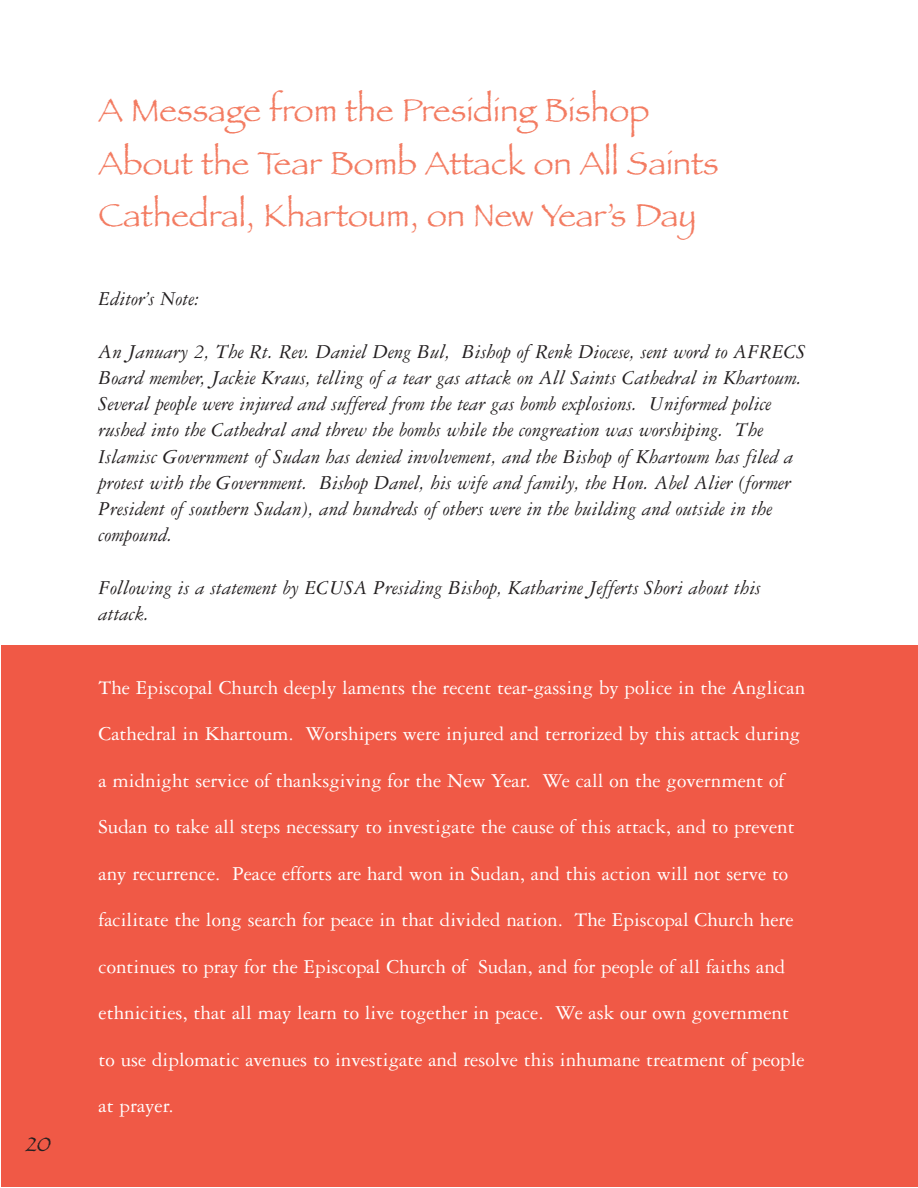
<style>
.page{position:relative;width:918px;height:1188px;background:#fff}
.page>*{position:absolute;margin:0;border:0;box-sizing:border-box;transform-origin:0 0}
.t1{font:33px/52.5px "Papyrus";color:#f37c62}
.t2{font:21px "Garamond Three";color:#fff}
.t3{font:italic 21px/26.2px "Garamond Three";color:#231f20}
.t4{font:italic 21px "Papyrus";color:#231f20}
</style>
<div class="page">
<div style="left:1px;top:645px;width:917px;height:542px;background:#f05946"></div>
<p class="t4" style="left:25px;top:1131px;width:33px">20</p>
<h1 class="t1" style="left:99px;top:84px;width:621px">A Message from the Presiding Bishop<br>About the Tear Bomb Attack on All Saints<br>Cathedral, Khartoum, on New Year’s Day</h1>
<p class="t3" style="left:99px;top:287px;width:102px">Editor’s Note:</p>
<p class="t3" style="left:99px;top:340px;width:709px">An January 2, The Rt. Rev. Daniel Deng Bul, Bishop of Renk Diocese, sent word to AFRECS Board member, Jackie Kraus, telling of a tear gas attack on All Saints Cathedral in Khartoum.<br>Several people were injured and suffered from the tear gas bomb explosions. Uniformed police rushed into the Cathedral and threw the bombs while the congreation was worshiping. The Islamisc Government of Sudan has denied involvement, and the Bishop of Khartoum has filed a protest with the Government. Bishop Danel, his wife and family, the Hon. Abel Alier (former President of southern Sudan), and hundreds of others were in the building and outside in the compound.</p>
<p class="t3" style="left:99px;top:576px;width:664px">Following is a statement by ECUSA Presiding Bishop, Katharine Jefferts Shori about this attack.</p>
<p class="t2" style="left:99px;top:680px;width:708px">The Episcopal Church deeply laments the recent tear-gassing by police in the Anglican</p>
<p class="t2" style="left:99px;top:727px;width:703px">Cathedral in Khartoum. Worshipers were injured and terrorized by this attack during</p>
<p class="t2" style="left:99px;top:773px;width:687px">a midnight service of thanksgiving for the New Year. We call on the government of</p>
<p class="t2" style="left:99px;top:820px;width:698px">Sudan to take all steps necessary to investigate the cause of this attack, and to prevent</p>
<p class="t2" style="left:99px;top:866px;width:691px">any recurrence. Peace efforts are hard won in Sudan, and this action will not serve to</p>
<p class="t2" style="left:99px;top:913px;width:697px">facilitate the long search for peace in that divided nation. The Episcopal Church here</p>
<p class="t2" style="left:99px;top:959px;width:688px">continues to pray for the Episcopal Church of Sudan, and for people of all faiths and</p>
<p class="t2" style="left:99px;top:1006px;width:692px">ethnicities, that all may learn to live together in peace. We ask our own government</p>
<p class="t2" style="left:99px;top:1052px;width:708px">to use diplomatic avenues to investigate and resolve this inhumane treatment of people</p>
<p class="t2" style="left:99px;top:1099px;width:77px">at prayer.</p>
</div>
